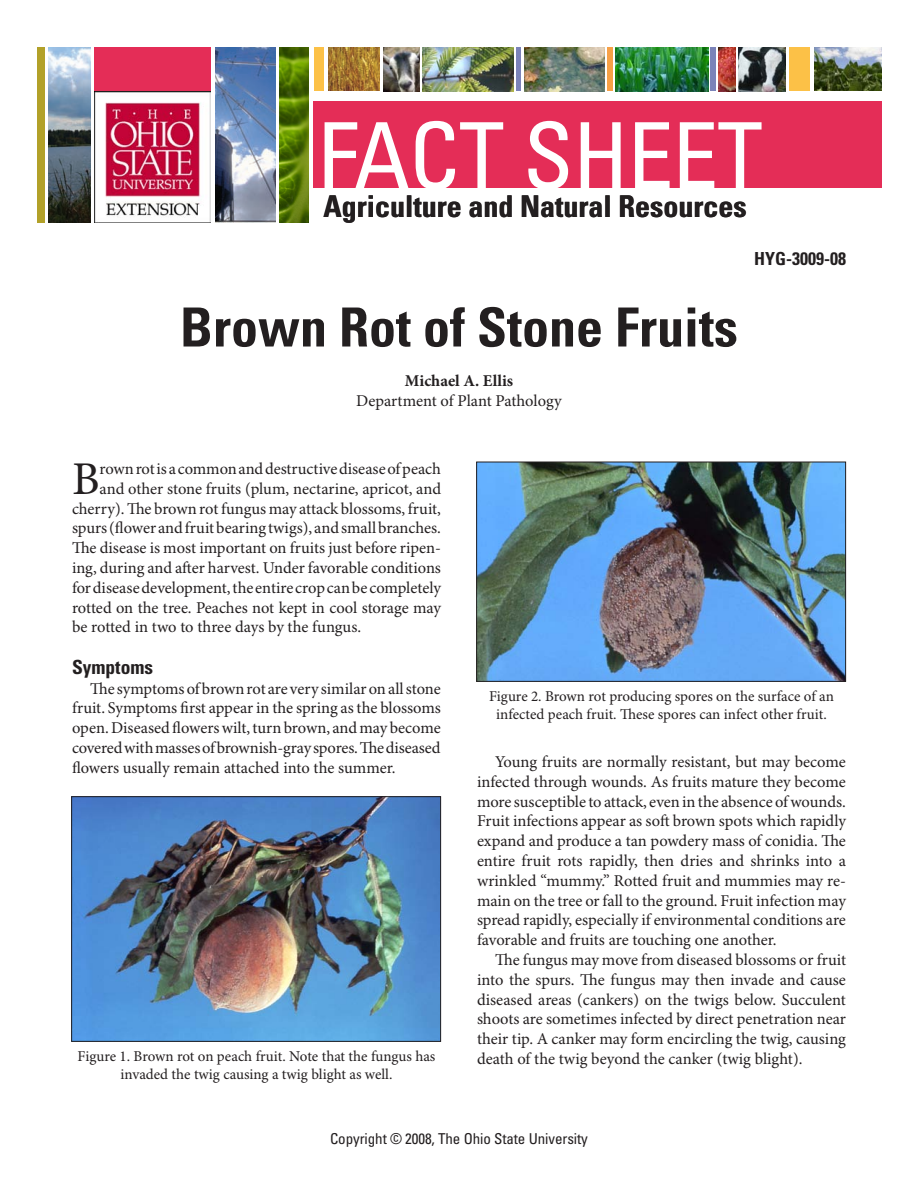
<style>
.page{position:relative;width:918px;height:1188px;background:#fff}
.page>*{position:absolute;margin:0;border:0;box-sizing:border-box;transform-origin:0 0}
.t1{font:condensed 91.35px "Univers";letter-spacing:-.01em;color:#fff}
.t2{font:700 condensed 54px "Univers";color:#231f20}
.Drop_cap{font:46.95px "Minion Pro";color:#231f20}
.t3{font:700 condensed 30px "Univers";color:#231f20}
.t4{font:700 condensed 19.5px "Univers";color:#231f20}
.t5{font:700 condensed 18px "Univers";color:#231f20}
.Body{font:16.5px/19.8px "Minion Pro";letter-spacing:-.005em;color:#231f20;text-align:justify}
.Drop_cap-2{font:16.5px "Minion Pro";letter-spacing:-.005em;color:#231f20}
.Author{font:16.5px "Minion Pro";letter-spacing:-.005em;color:#231f20}
.Author-2{font:700 16.5px "Minion Pro";color:#231f20}
.t6{font:15px/18px "Minion Pro";color:#231f20;text-align:center}
.copyright_and_discla{font:condensed 15px "Univers";letter-spacing:-.005em;color:#231f20}
</style>
<div class="page">
<div style="left:94px;top:47px;width:117px;height:80px;background:#e42d57"></div>
<img style="left:94px;top:91px;width:117px;height:132px">
<div style="left:314px;top:101px;width:568px;height:86px;background:#e42d57"></div>
<img style="left:524px;top:47px;width:80px;height:44px">
<img style="left:719px;top:47px;width:17px;height:44px">
<img style="left:422px;top:47px;width:92px;height:44px">
<img style="left:616px;top:47px;width:93px;height:44px">
<hr style="left:517px;top:47px;width:4px;height:44px;background:#7b83b9">
<div style="left:608px;top:47px;width:5px;height:44px;background:#f7a147"></div>
<div style="left:710px;top:47px;width:6px;height:44px;background:#7b83b9"></div>
<img style="left:383px;top:47px;width:36px;height:44px">
<img style="left:739px;top:47px;width:47px;height:44px">
<div style="left:789px;top:47px;width:21px;height:44px;background:#fcc147"></div>
<img style="left:48px;top:47px;width:43px;height:176px">
<img style="left:280px;top:47px;width:29px;height:176px">
<div style="left:37px;top:47px;width:7px;height:176px;background:#b2a129"></div>
<img style="left:215px;top:47px;width:60px;height:176px">
<div style="left:314px;top:47px;width:9px;height:44px;background:#fcc147"></div>
<img style="left:814px;top:47px;width:68px;height:44px">
<img style="left:73px;top:798px;width:366px;height:242px">
<div style="left:71px;top:796px;width:370px;height:246px;border:1px solid #231f20"></div>
<img style="left:478px;top:464px;width:366px;height:216px">
<div style="left:476px;top:462px;width:370px;height:220px;border:1px solid #231f20"></div>
<p class="t1" style="left:318px;top:98px;width:447px">FACT SHEET</p>
<p class="t3" style="left:323px;top:188px;width:425px">Agriculture and Natural Resources</p>
<h3 class="t5" style="left:754px;top:247px;width:93px">HYG-3009-08</h3>
<h1 class="t2" style="left:180px;top:294px;width:559px">Brown Rot of Stone Fruits</h1>
<p class="Author-2" style="left:405px;top:371px;width:110px">Michael A. Ellis</p>
<p class="Author" style="left:356px;top:390px;width:207px">Department of Plant Pathology</p>
<p class="Drop_cap" style="left:72px;top:451px;width:29px">B</p>
<p class="Drop_cap-2" style="left:100px;top:459px;width:343px">rown rot is a common and destructive disease of peach</p>
<p class="Drop_cap-2" style="left:100px;top:479px;width:343px">and other stone fruits (plum, nectarine, apricot, and</p>
<p class="Drop_cap-2" style="left:72px;top:498px;width:371px">cherry). The brown rot fungus may attack blossoms, fruit,</p>
<p class="Drop_cap-2" style="left:72px;top:518px;width:371px">spurs (flower and fruit bearing twigs), and small branches.</p>
<p class="Drop_cap-2" style="left:72px;top:538px;width:371px">The disease is most important on fruits just before ripen-</p>
<p class="Drop_cap-2" style="left:72px;top:558px;width:370px">ing, during and after harvest. Under favorable conditions</p>
<p class="Drop_cap-2" style="left:72px;top:578px;width:371px">for disease development, the entire crop can be completely</p>
<p class="Drop_cap-2" style="left:72px;top:597px;width:371px">rotted on the tree. Peaches not kept in cool storage may</p>
<p class="Drop_cap-2" style="left:72px;top:617px;width:291px">be rotted in two to three days by the fungus.</p>
<h3 class="t4" style="left:72px;top:655px;width:83px">Symptoms</h3>
<p class="Body" style="left:72px;top:679px;width:370px;text-indent:18px">The symptoms of brown rot are very similar on all stone fruit. Symptoms first appear in the spring as the blossoms open. Diseased flowers wilt, turn brown, and may become covered with masses of brownish-gray spores. The diseased flowers usually remain attached into the summer.</p>
<p class="t6" style="left:489px;top:688px;width:346px">Figure 2. Brown rot producing spores on the surface of an infected peach fruit. These spores can infect other fruit.</p>
<p class="Body" style="left:477px;top:753px;width:371px;text-indent:18px">Young fruits are normally resistant, but may become infected through wounds. As fruits mature they become more susceptible to attack, even in the absence of wounds.<br>Fruit infections appear as soft brown spots which rapidly expand and produce a tan powdery mass of conidia. The entire fruit rots rapidly, then dries and shrinks into a wrinkled “mummy.” Rotted fruit and mummies may re&shy;main on the tree or fall to the ground. Fruit infection may spread rapidly, especially if environmental conditions are favorable and fruits are touching one another.</p>
<p class="Body" style="left:477px;top:951px;width:371px;text-indent:18px">The fungus may move from diseased blossoms or fruit into the spurs. The fungus may then invade and cause diseased areas (cankers) on the twigs below. Succulent shoots are sometimes infected by direct penetration near their tip. A canker may form encircling the twig, causing</p>
<p class="t6" style="left:78px;top:1048px;width:359px">Figure 1. Brown rot on peach fruit. Note that the fungus has</p>
<p class="Body" style="left:477px;top:1050px;width:327px">death of the twig beyond the canker (twig blight).</p>
<p class="t6" style="left:121px;top:1066px;width:273px">invaded the twig causing a twig blight as well.</p>
<p class="copyright_and_discla" style="left:330px;top:1129px;width:259px">Copyright © 2008, The Ohio State University</p>
</div>
